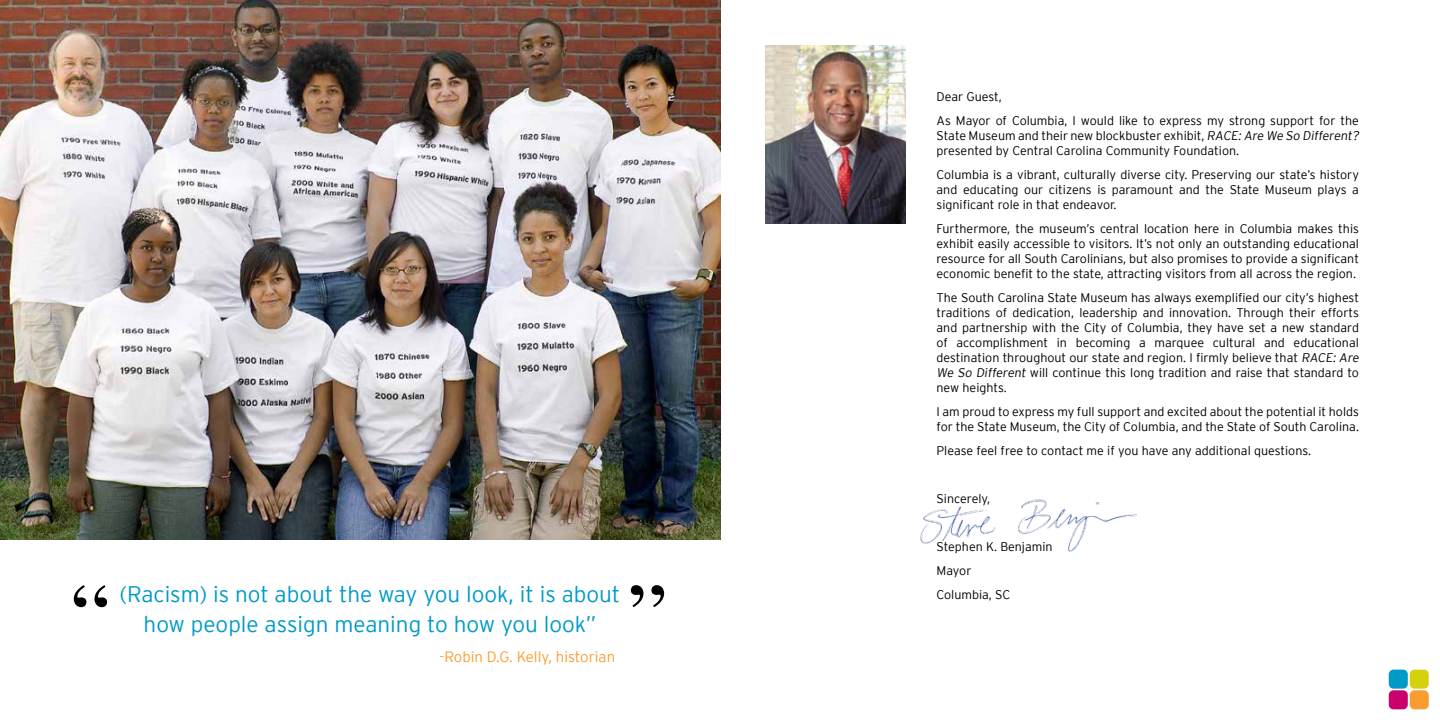
<style>
.page{position:relative;width:1440px;height:720px;background:#fff}
.page>*{position:absolute;margin:0;border:0;box-sizing:border-box;transform-origin:0 0}
.t1{font:300 22.5px "Interstate";color:#009ac7}
.t2{font:300 15px "Interstate";color:#f99d31}
.t3{font:300 12.5px/15px "Interstate";color:#000}
</style>
<div class="page">
<div style="left:1389px;top:670px;width:19px;height:19px;background:#009ac7;border-radius:5px"></div>
<div style="left:1410px;top:670px;width:19px;height:19px;background:#d5d10e;border-radius:5px"></div>
<div style="left:1389px;top:690px;width:19px;height:19px;background:#ca006c;border-radius:5px"></div>
<div style="left:1410px;top:690px;width:19px;height:19px;background:#f99d31;border-radius:5px"></div>
<svg style="left:74px;top:585px;width:33px;height:22px"></svg>
<svg style="left:631px;top:585px;width:33px;height:22px"></svg>
<img style="left:765px;top:45px;width:141px;height:178px">
<img style="left:920px;top:499px;width:216px;height:52px">
<img style="left:0;top:0;width:720px;height:540px">
<p class="t3" style="left:937px;top:84px;width:424px;line-height:24px">Dear Guest,<br>As Mayor of Columbia, I would like to express my strong support for the</p>
<p class="t3" style="left:937px;top:128px;width:426px">State Museum and their new blockbuster exhibit, RACE:Are We So Different? presented by Central Carolina Community Foundation.</p>
<p class="t3" style="left:937px;top:167px;width:424px;text-align:justify">Columbia is a vibrant, culturally diverse city. Preserving our state’s history and educating our citizens is paramount and the State Museum plays a significant role in that endeavor.</p>
<p class="t3" style="left:937px;top:221px;width:424px;text-align:justify">Furthermore, the museum’s central location here in Columbia makes this exhibit easily accessible to visitors. It’s not only an outstanding educational resource for all South Carolinians, but also promises to provide a significant economic benefit to the state, attracting visitors from all across the region.</p>
<p class="t3" style="left:937px;top:290px;width:426px">The South Carolina State Museum has always exemplified our city’s highest traditions of dedication, leadership and innovation. Through their efforts and partnership with the City of Columbia, they have set a new standard of accomplishment in becoming a marquee cultural and educational destination throughout our state and region. I firmly believe that RACE: Are We So Different will continue this long tradition and raise that standard to new heights.</p>
<p class="t3" style="left:937px;top:404px;width:424px">I am proud to express my full support and excited about the potential it holds for the State Museum, the City of Columbia, and the State of South Carolina.</p>
<p class="t3" style="left:937px;top:443px;width:376px">Please feel free to contact me if you have any additional questions.</p>
<p class="t3" style="left:937px;top:491px;width:55px">Sincerely,</p>
<p class="t3" style="left:937px;top:534px;width:118px;line-height:24px">Stephen K. Benjamin<br>Mayor</p>
<h1 class="t1" style="left:120px;top:581px;width:502px">(Racism) is not about the way you look, it is about</h1>
<p class="t3" style="left:937px;top:587px;width:75px">Columbia, SC</p>
<h1 class="t1" style="left:144px;top:611px;width:454px">how people assign meaning to how you look”</h1>
<p class="t2" style="left:440px;top:648px;width:177px">-Robin D.G. Kelly, historian</p>
</div>
